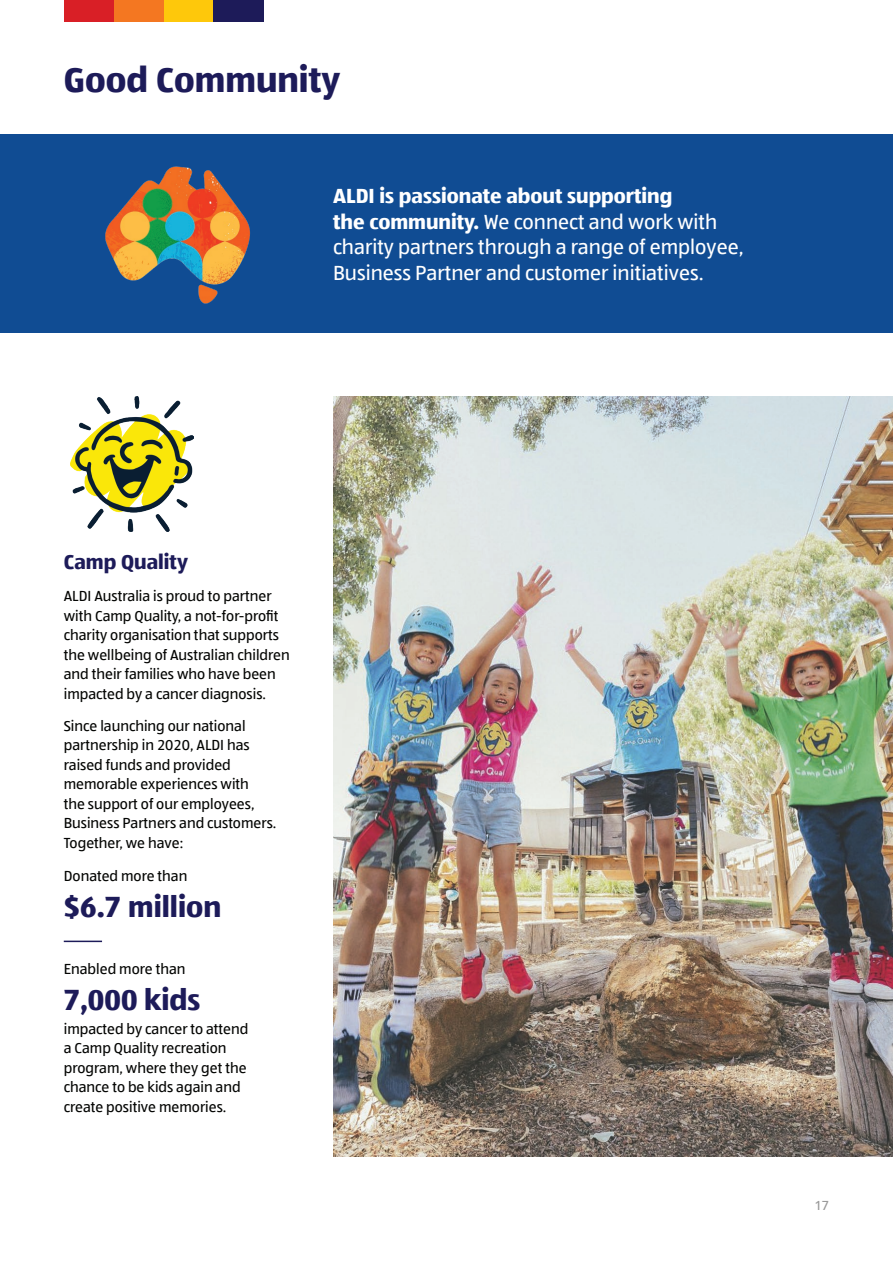
<style>
.page{position:relative;width:893px;height:1263px;background:#fff}
.page>*{position:absolute;margin:0;border:0;box-sizing:border-box;transform-origin:0 0}
.t1{font:700 36px "ALDISUED Office";color:#1d1b59}
.t2{font:700 30px "ALDISUED Office";color:#1d1b59}
.Introduction_call_out{font:21px/25.5px "ALDISUED Office";color:#fff}
.Introduction{font:700 21px "ALDISUED Office";color:#1d1b59}
.t3{font:15px/19.5px "ALDISUED Office";color:#040503}
.t4{font:13.5px "ALDISUED Office";color:#999}
.s1{font-weight:700}
</style>
<div class="page">
<div style="left:0;top:134px;width:893px;height:198px;background:#104c93"></div>
<div style="left:163px;top:0;width:50px;height:21px;background:#fec80b"></div>
<div style="left:213px;top:0;width:51px;height:21px;background:#1d1b59"></div>
<div style="left:113px;top:0;width:50px;height:21px;background:#f47721"></div>
<div style="left:64px;top:0;width:50px;height:21px;background:#d91f26"></div>
<img style="left:105px;top:166px;width:145px;height:138px">
<hr style="left:64px;top:941px;width:38px;height:1px;background:#1d1b59">
<img style="left:71px;top:396px;width:123px;height:135px">
<img style="left:333px;top:396px;width:560px;height:761px">
<h1 class="t1" style="left:64px;top:55px;width:278px">Good Community</h1>
<p class="Introduction_call_out" style="left:333px;top:183px;width:412px"><span class="s1">ALDI is passionate about supporting<br>the community.</span> We connect and work with charity partners through a range of employee, Business Partner and customer initiatives.</p>
<p class="Introduction" style="left:64px;top:548px;width:126px">Camp Quality</p>
<p class="t3" style="left:64px;top:586px;width:228px">ALDI Australia is proud to partner with Camp Quality, a not-for-profit charity organisation that supports the wellbeing of Australian children and their families who have been impacted by a cancer diagnosis.</p>
<p class="t3" style="left:64px;top:716px;width:214px">Since launching our national partnership in 2020, ALDI has raised funds and provided memorable experiences with<br>the support of our employees,<br>Business Partners and customers.<br>Together, we have:</p>
<p class="t3" style="left:64px;top:865px;width:125px">Donated more than</p>
<p class="t2" style="left:64px;top:886px;width:159px">$6.7 million</p>
<p class="t3" style="left:64px;top:958px;width:123px">Enabled more than</p>
<p class="t2" style="left:64px;top:979px;width:138px">7,000 kids</p>
<p class="t3" style="left:64px;top:1019px;width:186px">impacted by cancer to attend a Camp Quality recreation program, where they get the chance to be kids again and create positive memories.</p>
<p class="t4" style="left:814px;top:1196px;width:16px">17</p>
</div>
